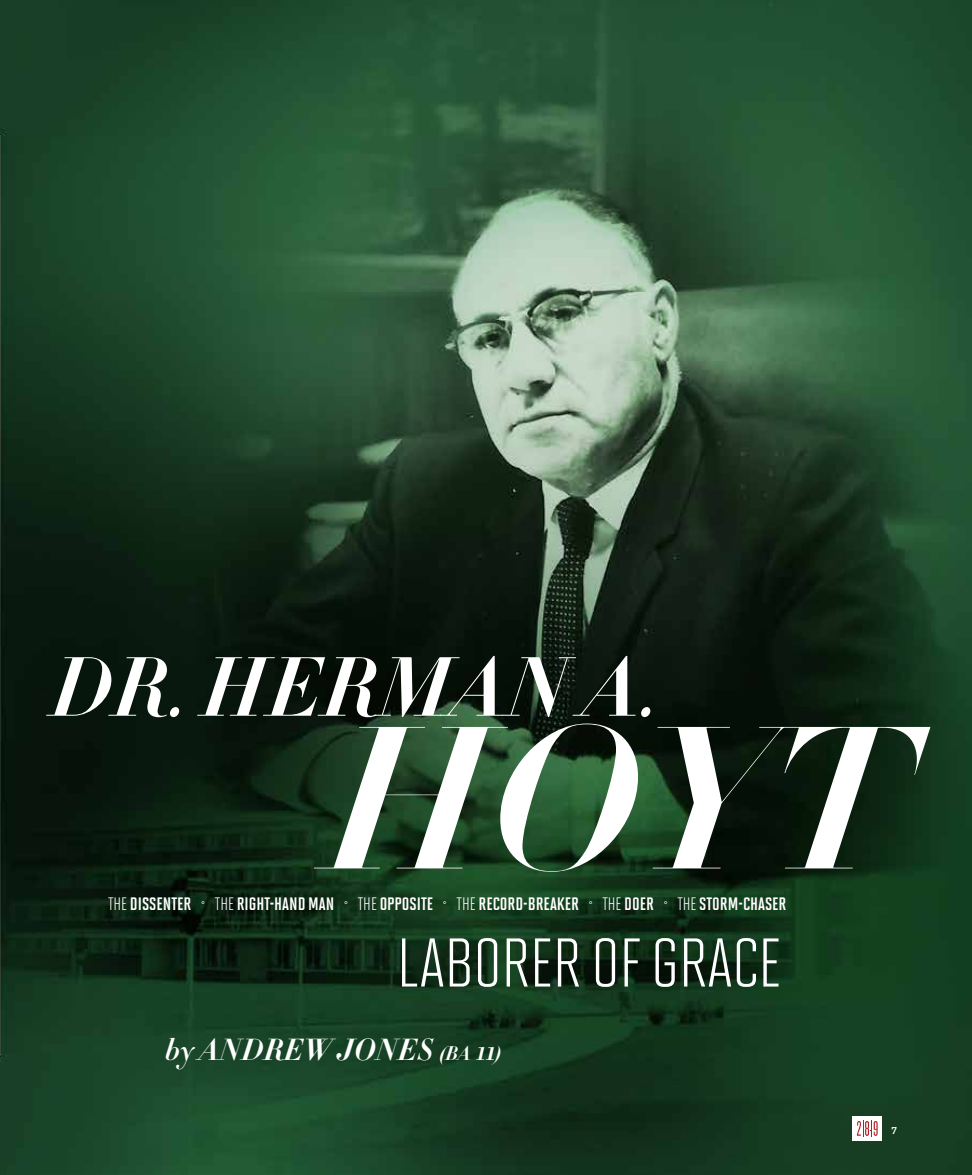
<style>
.page{position:relative;width:972px;height:1175px;background:#fff}
.page>*{position:absolute;margin:0;border:0;box-sizing:border-box;transform-origin:0 0}
.t1{font:italic 700 199.5px "HTF Didot B96";color:#fff}
.t2{font:italic 700 82.5px "HTF Didot B24";color:#fff}
.t3{font:68.7px "Solano Gothic MVB";color:#fff}
.t4{font:italic 700 30px "HTF Didot B16";color:#fff}
.t5{font:18px "Solano Gothic MVB Bd Cap";color:#fff}
.t6{font:700 10.5px "Archer Numeric";color:#fff}
.s1{font-family:"Solano Gothic MVB"}
.s2{font-size:19.5px}
.s3{font-family:"Bodoni BT";font-size:19.5px}
</style>
<div class="page">
<img style="left:0;top:0;width:972px;height:1174px">
<div style="left:852px;top:1116px;width:30px;height:25px;background:#fff"></div>
<svg style="left:857px;top:1120px;width:21px;height:16px"></svg>
<h2 class="t2" style="left:51px;top:624px;width:607px">DR. HERMAN A.</h2>
<h1 class="t1" style="left:325px;top:648px;width:585px">HOYT</h1>
<p class="t5" style="left:108px;top:893px;width:680px"><span class="s1">THE</span> DISSENTER <span class="s1">˚ THE</span> RIGHT-HAND MAN <span class="s1">˚ THE</span> OPPOSITE <span class="s1">˚ THE</span> RECORD-BREAKER <span class="s1">˚ THE</span> DOER <span class="s1">˚ THE</span> STORM-CHASER</p>
<h3 class="t3" style="left:397px;top:925px;width:386px">LABORER OF GRACE</h3>
<h3 class="t4" style="left:165px;top:1026px;width:338px">by ANDREW JONES <span class="s2">(BA</span> <span class="s3">11</span><span class="s2">)</span></h3>
<p class="t6" style="left:892px;top:1123px;width:7px">7</p>
</div>
